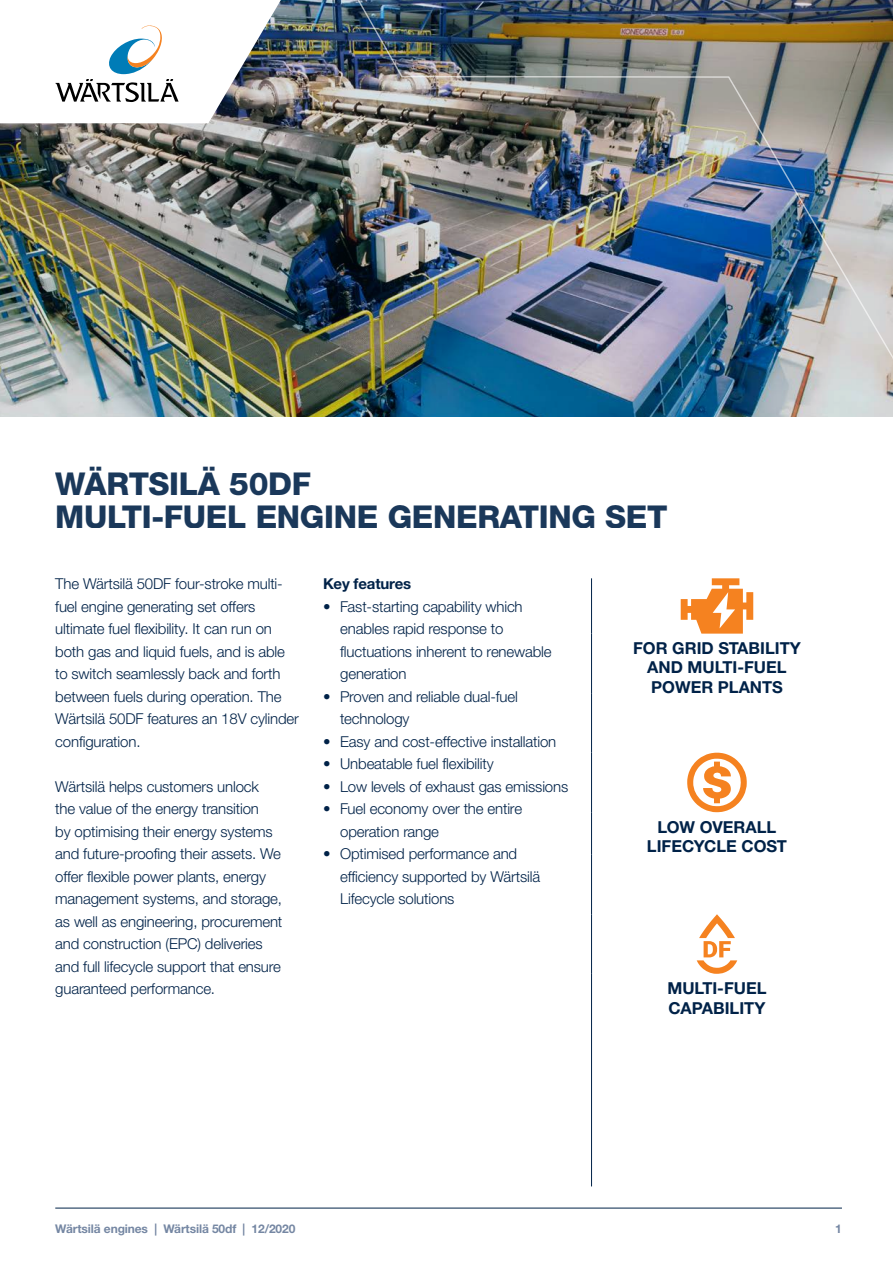
<style>
.page{position:relative;width:893px;height:1263px;background:#fff}
.page>*{position:absolute;margin:0;border:0;box-sizing:border-box;transform-origin:0 0}
.t1{font:800 31.5px/33px "Helvetica Neue LTW1 G";letter-spacing:-.01em;color:#002248}
.High_11_13_B{font:700 16.5px/19.5px "Helvetica Neue LTW1 G";color:#002248;text-align:center}
.Basic_break{font:300 15px/22.5px "Helvetica Neue LTW1 G";letter-spacing:-.01em;color:#002248}
.Sub_1_break{font:700 15px "Helvetica Neue LTW1 G";letter-spacing:-.01em;color:#002248}
.t2{font:700 12px "Helvetica Neue LTW1 G";letter-spacing:-.01em;color:#7587a3}
</style>
<div class="page">
<hr style="left:591px;top:578px;width:1px;height:56px;background:#002248">
<hr style="left:591px;top:634px;width:1px;height:59px;background:#002248">
<hr style="left:591px;top:693px;width:1px;height:60px;background:#002248">
<hr style="left:591px;top:753px;width:1px;height:59px;background:#002248">
<hr style="left:591px;top:812px;width:1px;height:43px;background:#002248">
<hr style="left:591px;top:855px;width:1px;height:59px;background:#002248">
<hr style="left:591px;top:914px;width:1px;height:60px;background:#002248">
<hr style="left:591px;top:974px;width:1px;height:212px;background:#002248">
<svg style="left:681px;top:578px;width:72px;height:56px"></svg>
<svg style="left:687px;top:753px;width:60px;height:59px"></svg>
<svg style="left:697px;top:914px;width:40px;height:60px"></svg>
<img style="left:0;top:0;width:893px;height:417px">
<svg style="left:0;top:0;width:291px;height:123px"></svg>
<img style="left:347px;top:0;width:546px;height:389px">
<hr style="left:55px;top:1208px;width:787px;height:1px;background:#002248">
<h1 class="t1" style="left:55px;top:467px;width:614px">WÄRTSILÄ 50DF<br>MULTI-FUEL ENGINE GENERATING SET</h1>
<p class="Basic_break" style="left:55px;top:572px;width:245px">The Wärtsilä 50DF four-stroke multi&shy;fuel engine generating set offers ultimate fuel flexibility. It can run on both gas and liquid fuels, and is able to switch seamlessly back and forth between fuels during operation. The Wärtsilä 50DF features an 18V cylinder configuration.</p>
<p class="Basic_break" style="left:55px;top:775px;width:229px">Wärtsilä helps customers unlock the value of the energy transition<br>by optimising their energy systems and future-proofing their assets. We offer flexible power plants, energy management systems, and storage, as well as engineering, procurement and construction (EPC) deliveries and full lifecycle support that ensure guaranteed performance.</p>
<p class="Sub_1_break" style="left:323px;top:574px;width:90px">Key features</p>
<p class="Basic_break" style="left:340px;top:595px;width:213px;text-indent:-17px">• Fast-starting capability which enables rapid response to fluctuations inherent to renewable generation</p>
<p class="Basic_break" style="left:340px;top:685px;width:179px;text-indent:-17px">• Proven and reliable dual-fuel technology</p>
<p class="Basic_break" style="left:323px;top:730px;width:235px">• Easy and cost-effective installation</p>
<p class="Basic_break" style="left:323px;top:752px;width:172px">• Unbeatable fuel flexibility</p>
<p class="Basic_break" style="left:323px;top:775px;width:247px">• Low levels of exhaust gas emissions</p>
<p class="Basic_break" style="left:340px;top:797px;width:183px;text-indent:-17px">• Fuel economy over the entire operation range</p>
<p class="Basic_break" style="left:340px;top:842px;width:202px;text-indent:-17px">• Optimised performance and efficiency supported by Wärtsilä<br>Lifecycle solutions</p>
<p class="High_11_13_B" style="left:633px;top:638px;width:169px">FOR GRID STABILITY<br>AND MULTI-FUEL<br>POWER PLANTS</p>
<p class="High_11_13_B" style="left:647px;top:817px;width:142px">LOW OVERALL<br>LIFECYCLE COST</p>
<p class="High_11_13_B" style="left:667px;top:978px;width:101px;text-align:left">MULTI-FUEL<br>CAPABILITY</p>
<p class="t2" style="left:55px;top:1222px;width:242px">Wärtsilä engines | Wärtsilä 50df | 12/2020</p>
<p class="t2" style="left:835px;top:1222px;width:8px">1</p>
</div>
